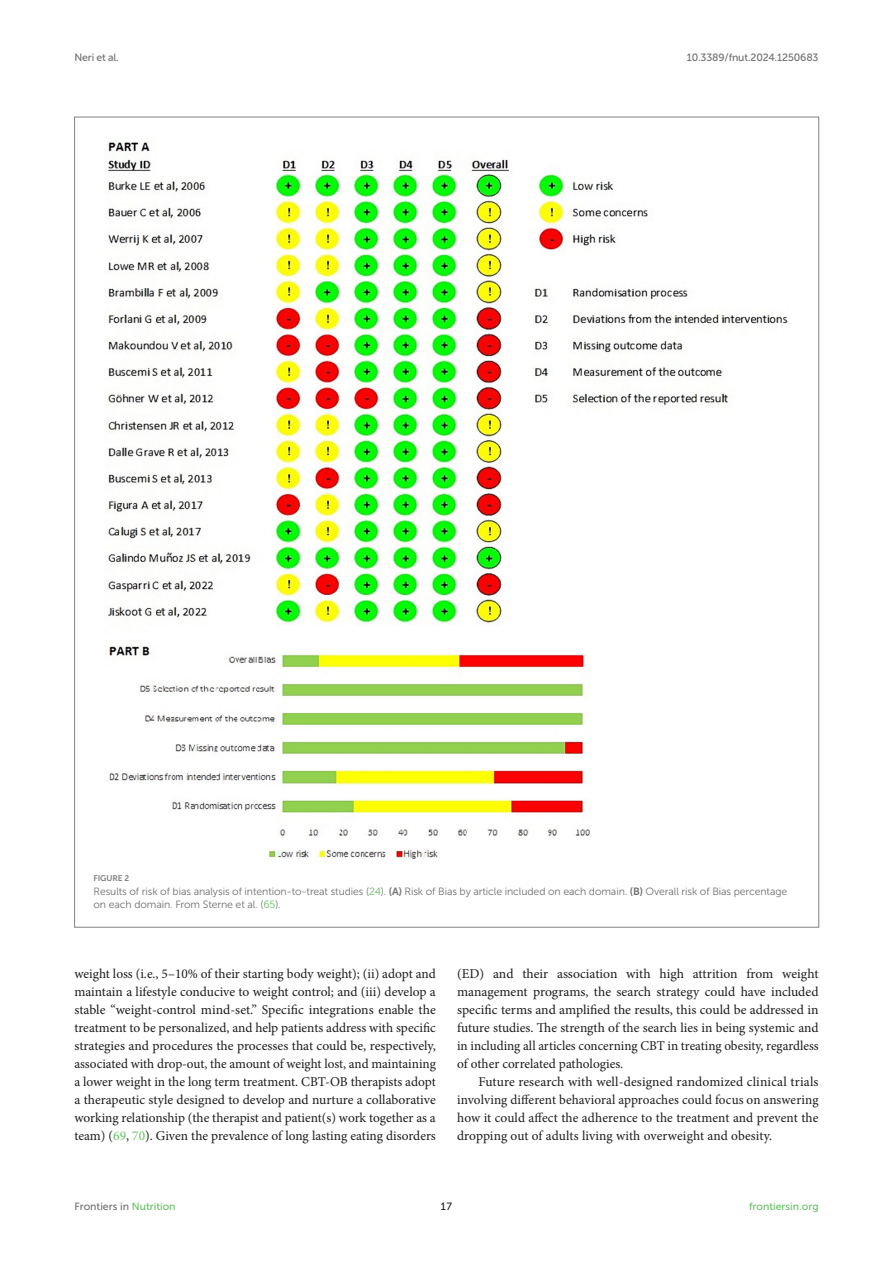
<style>
.page{position:relative;width:893px;height:1263px;background:#fff}
.page>*{position:absolute;margin:0;border:0;box-sizing:border-box;transform-origin:0 0}
.TEXT{font:13.5px/18px "Minion Pro";color:#1b1c1b;text-align:justify}
.FIG_LEG{font:10.5px/13.5px "Museo Sans 300";letter-spacing:-.01em;color:#706f70}
.t1{font:10.5px "Museo Sans 500";letter-spacing:-.015em;color:#706f70}
.t2{font:10.5px "Museo Sans 500";color:#65c161}
.t3{font:10.5px "Museo Sans 500";color:#1b1c1b}
.FIG_HD{font:8.25px "Museo Sans 700";letter-spacing:-.01em;color:#7e7f7f}
.s1{color:#65c161}
.s2{font-family:"Museo Sans 700"}
</style>
<div class="page">
<img style="left:107px;top:141px;width:681px;height:718px">
<p class="t1" style="left:74px;top:51px;width:46px">Neri et al.</p>
<p class="t1" style="left:687px;top:51px;width:133px">10.3389/fnut.2024.1250683</p>
<p class="FIG_HD" style="left:94px;top:874px;width:37px">FIGURE 2</p>
<p class="FIG_LEG" style="left:94px;top:884px;width:695px">Results of risk of bias analysis of intention-to-treat studies (<span class="s1">24</span>). <span class="s2">(A)</span> Risk of Bias by article included on each domain. <span class="s2">(B)</span> Overall risk of Bias percentage on each domain. From Sterne et al. (<span class="s1">65</span>).</p>
<p class="TEXT" style="left:74px;top:965px;width:363px">weight loss (i.e., 5–10% of their starting body weight); (ii) adopt and maintain a lifestyle conducive to weight control; and (iii) develop a stable “weight-control mind-set.” Specific integrations enable the treatment to be personalized, and help patients address with specific strategies and procedures the processes that could be, respectively, associated with drop-out, the amount of weight lost, and maintaining a lower weight in the long term treatment. CBT-OB therapists adopt a therapeutic style designed to develop and nurture a collaborative working relationship (the therapist and patient(s) work together as a team) (<span class="s1">69</span>, <span class="s1">70</span>). Given the prevalence of long lasting eating disorders</p>
<p class="TEXT" style="left:457px;top:965px;width:363px">(ED) and their association with high attrition from weight management programs, the search strategy could have included specific terms and amplified the results, this could be addressed in future studies. The strength of the search lies in being systemic and in including all articles concerning CBT in treating obesity, regardless of other correlated pathologies.</p>
<p class="TEXT" style="left:457px;top:1073px;width:363px;text-indent:21px">Future research with well-designed randomized clinical trials involving different behavioral approaches could focus on answering how it could affect the adherence to the treatment and prevent the dropping out of adults living with overweight and obesity.</p>
<p class="t1" style="left:74px;top:1200px;width:103px">Frontiers in <span class="s1">Nutrition</span></p>
<p class="t3" style="left:441px;top:1200px;width:13px">17</p>
<p class="t2" style="left:749px;top:1200px;width:71px">frontiersin.org</p>
</div>
